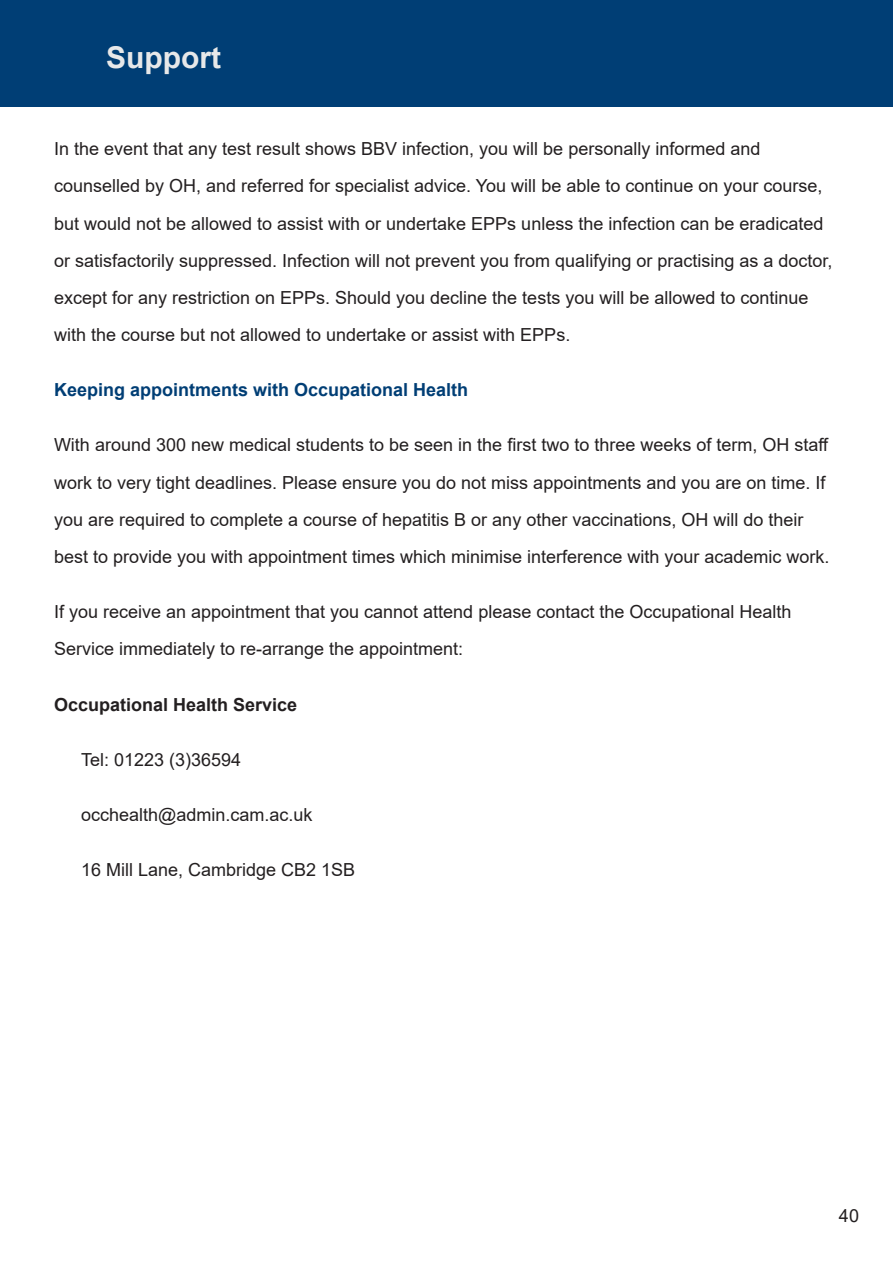
<style>
.page{position:relative;width:893px;height:1263px;background:#fff}
.page>*{position:absolute;margin:0;border:0;box-sizing:border-box;transform-origin:0 0}
.t1{font:700 30px "Arial";color:#e7e8e9}
.t2{font:18px/37.2px "Arial";color:#231f20}
.t3{font:700 18px "Arial";color:#003e75}
.t4{font:700 18px "Arial";color:#231f20}
</style>
<div class="page">
<div style="left:0;top:0;width:893px;height:106px;background:#003e75"></div>
<h1 class="t1" style="left:106px;top:46px;width:116px">Support</h1>
<p class="t2" style="left:54px;top:132px;width:780px">In the event that any test result shows BBV infection, you will be personally informed and counselled by OH, and referred for specialist advice. You will be able to continue on your course, but would not be allowed to assist with or undertake EPPs unless the infection can be eradicated or satisfactorily suppressed. Infection will not prevent you from qualifying or practising as a doctor, except for any restriction on EPPs. Should you decline the tests you will be allowed to continue with the course but not allowed to undertake or assist with EPPs.</p>
<p class="t3" style="left:54px;top:383px;width:416px">Keeping appointments with Occupational Health</p>
<p class="t2" style="left:54px;top:428px;width:777px">With around 300 new medical students to be seen in the first two to three weeks of term, OH staff work to very tight deadlines. Please ensure you do not miss appointments and you are on time. If you are required to complete a course of hepatitis B or any other vaccinations, OH will do their best to provide you with appointment times which minimise interference with your academic work.</p>
<p class="t2" style="left:54px;top:595px;width:739px">If you receive an appointment that you cannot attend please contact the Occupational Health<br>Service immediately to re-arrange the appointment:</p>
<p class="t4" style="left:54px;top:697px;width:245px">Occupational Health Service</p>
<p class="t2" style="left:81px;top:742px;width:162px">Tel: 01223 (3)36594</p>
<p class="t2" style="left:81px;top:798px;width:233px">occhealth@admin.cam.ac.uk</p>
<p class="t2" style="left:81px;top:853px;width:276px">16 Mill Lane, Cambridge CB2 1SB</p>
<p class="t2" style="left:839px;top:1198px;width:22px">40</p>
</div>
